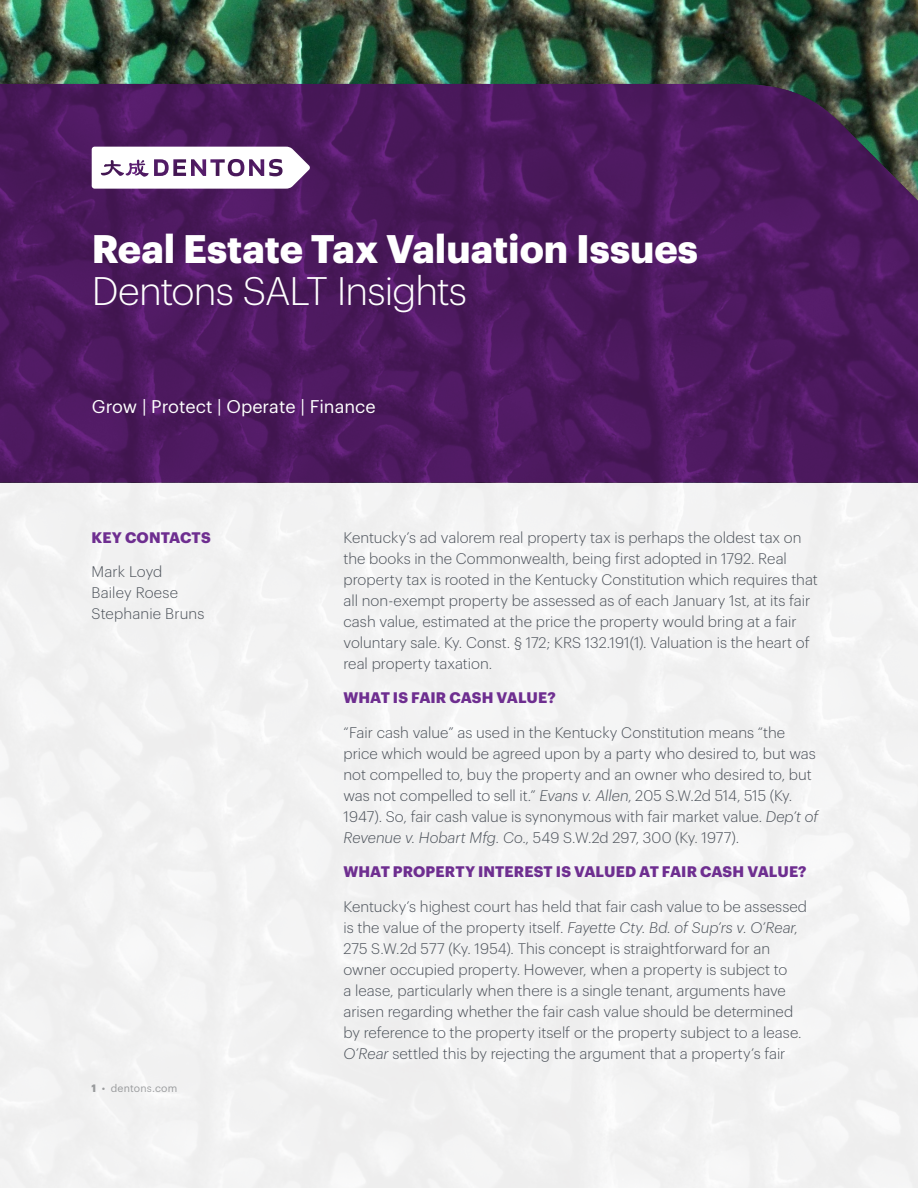
<style>
.page{position:relative;width:918px;height:1188px;background:#fff}
.page>*{position:absolute;margin:0;border:0;box-sizing:border-box;transform-origin:0 0}
.t1{font:700 39px "Dentons Sans";color:#fff}
.PageTitle_Lev2_Bold{font:300 39px "Dentons Sans";letter-spacing:-.025em;color:#fff}
.t2{font:18px "Dentons Sans";color:#fff}
.BodyCopy1{font:300 15px/21px "Dentons Sans";color:#4c525a}
.BodyCopy1-2{font:700 15px "Dentons Sans";color:#6e2e90}
.Subhead_Lev3_BoldCap{font:700 15px "Dentons Sans";letter-spacing:.005em;color:#6e2e90}
.t3{font:10.5px "Dentons Sans";letter-spacing:.015em;color:#9fa1a3}
.s1{font-weight:700}
.s2{font-style:italic}
</style>
<div class="page">
<img style="left:0;top:0;width:918px;height:84px">
<svg style="left:0;top:84px;width:918px;height:399px;background:#4b1a5c"></svg>
<svg style="left:92px;top:147px;width:218px;height:42px"></svg>
<p class="t1" style="left:92px;top:218px;width:608px">Real Estate Tax Valuation Issues</p>
<p class="PageTitle_Lev2_Bold" style="left:92px;top:262px;width:377px">Dentons SALT Insights</p>
<p class="t2" style="left:92px;top:393px;width:285px">Grow | Protect | Operate | Finance</p>
<p class="Subhead_Lev3_BoldCap" style="left:92px;top:526px;width:121px">KEY CONTACTS</p>
<p class="BodyCopy1" style="left:92px;top:560px;width:72px">Mark Loyd</p>
<p class="BodyCopy1" style="left:92px;top:581px;width:88px">Bailey Roese</p>
<p class="BodyCopy1" style="left:92px;top:602px;width:115px">Stephanie Bruns</p>
<p class="t3" style="left:92px;top:1080px;width:87px"><span class="s1">1</span> • dentons.com</p>
<p class="BodyCopy1" style="left:344px;top:526px;width:476px">Kentucky’s ad valorem real property tax is perhaps the oldest tax on the books in the Commonwealth, being first adopted in 1792. Real property tax is rooted in the Kentucky Constitution which requires that all non-exempt property be assessed as of each January 1st, at its fair cash value, estimated at the price the property would bring at a fair voluntary sale. Ky. Const. § 172; KRS 132.191(1). Valuation is the heart of real property taxation.</p>
<p class="BodyCopy1-2" style="left:344px;top:686px;width:214px">WHAT IS FAIR CASH VALUE?</p>
<p class="BodyCopy1" style="left:344px;top:721px;width:476px">“Fair cash value” as used in the Kentucky Constitution means “the price which would be agreed upon by a party who desired to, but was not compelled to, buy the property and an owner who desired to, but was not compelled to sell it.” <span class="s2">Evans v. Allen</span>, 205 S.W.2d 514, 515 (Ky.<br>1947). So, fair cash value is synonymous with fair market value. <span class="s2">Dep’t of Revenue v. Hobart Mfg. Co</span>., 549 S.W.2d 297, 300 (Ky. 1977).</p>
<p class="BodyCopy1-2" style="left:344px;top:860px;width:465px">WHAT PROPERTY INTEREST IS VALUED AT FAIR CASH VALUE?</p>
<p class="BodyCopy1" style="left:344px;top:895px;width:465px">Kentucky’s highest court has held that fair cash value to be assessed is the value of the property itself. <span class="s2">Fayette Cty. Bd. of Sup’rs v. O’Rear</span>, 275 S.W.2d 577 (Ky. 1954). This concept is straightforward for an owner occupied property. However, when a property is subject to<br>a lease, particularly when there is a single tenant, arguments have arisen regarding whether the fair cash value should be determined by reference to the property itself or the property subject to a lease.<br><span class="s2">O’Rear</span> settled this by rejecting the argument that a property’s fair</p>
</div>
